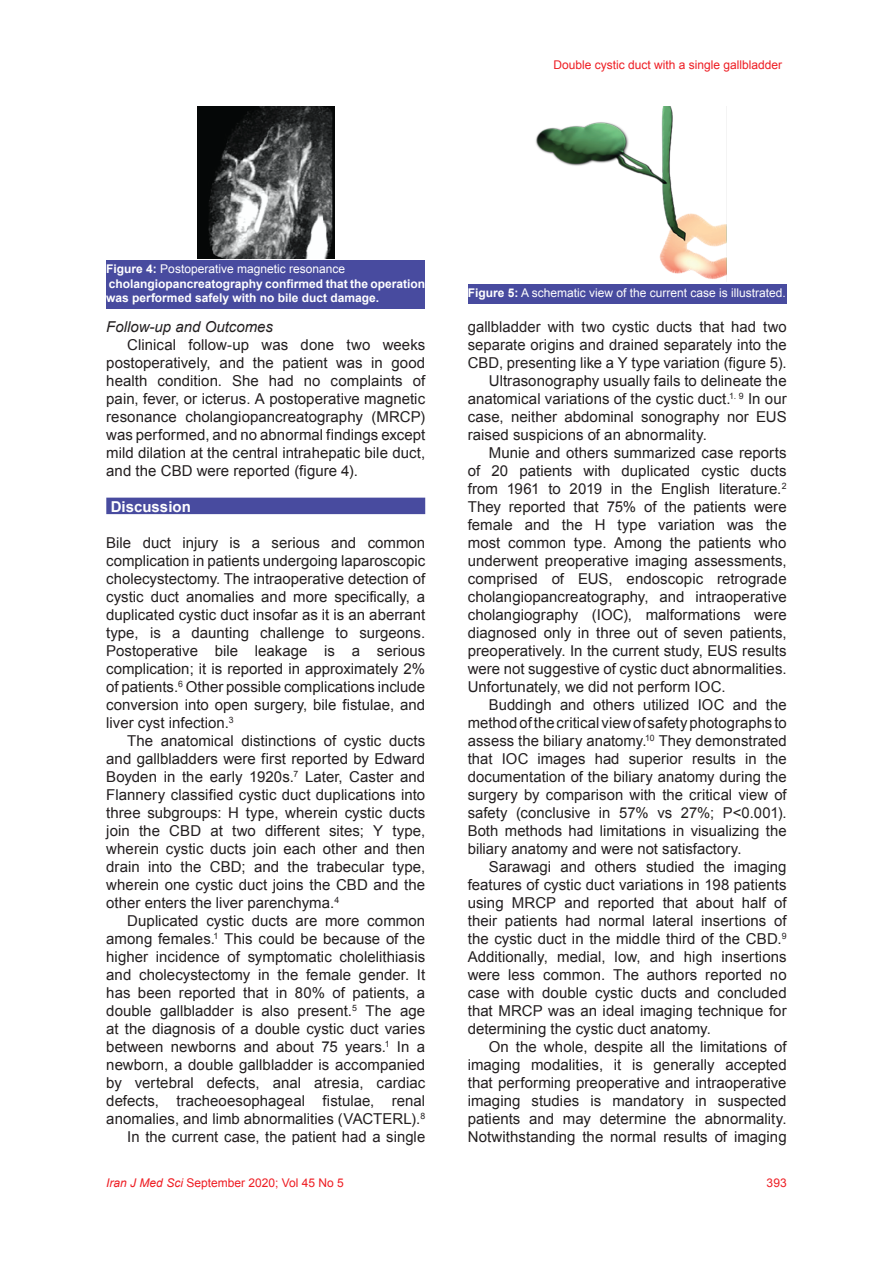
<style>
.page{position:relative;width:893px;height:1263px;background:#fff}
.page>*{position:absolute;margin:0;border:0;box-sizing:border-box;transform-origin:0 0}
.t1{font:15px/18px "Arial";letter-spacing:.005em;color:#231f20;text-align:justify}
.t2{font:italic 15px "Arial";color:#231f20}
.t3{font:700 15px "Arial";color:#fff}
.t4{font:700 12px/14.4px "Arial";color:#fff}
.t5{font:12px "Arial";color:#ee1d23}
.t6{font:12px "Arial";color:#fff}
.s1{font-weight:400}
.s2{font-weight:700}
.s3{font-style:italic}
</style>
<div class="page">
<div style="left:106px;top:498px;width:319px;height:16px;background:#484b9f"></div>
<img style="left:197px;top:106px;width:137px;height:152px">
<div style="left:106px;top:260px;width:319px;height:20px;background:#484b9f"></div>
<div style="left:106px;top:275px;width:319px;height:34px;background:#484b9f"></div>
<div style="left:468px;top:284px;width:319px;height:20px;background:#484b9f"></div>
<img style="left:535px;top:106px;width:191px;height:173px">
<p class="t5" style="left:553px;top:57px;width:230px">Double cystic duct with a single gallbladder</p>
<p class="t4" style="left:106px;top:262px;width:320px">Figure 4: <span class="s1">Postoperative magnetic resonance </span>cholangiopancreatography confirmed that the operation was performed safely with no bile duct damage.</p>
<p class="t2" style="left:106px;top:317px;width:168px">Follow-up and Outcomes</p>
<p class="t1" style="left:106px;top:335px;width:320px;text-indent:21px">Clinical follow-up was done two weeks postoperatively, and the patient was in good health condition. She had no complaints of pain, fever, or icterus. A postoperative magnetic resonance cholangiopancreatography (MRCP) was performed, and no abnormal findings except mild dilation at the central intrahepatic bile duct, and the CBD were reported (figure 4).</p>
<p class="t3" style="left:111px;top:496px;width:82px">Discussion</p>
<p class="t1" style="left:106px;top:533px;width:320px">Bile duct injury is a serious and common complication in patients undergoing laparoscopic cholecystectomy. The intraoperative detection of cystic duct anomalies and more specifically, a duplicated cystic duct insofar as it is an aberrant type, is a daunting challenge to surgeons.<br>Postoperative bile leakage is a serious complication; it is reported in approximately 2% of patients.<sup>6</sup> Other possible complications include conversion into open surgery, bile fistulae, and liver cyst infection.<sup>3</sup></p>
<p class="t1" style="left:106px;top:731px;width:320px;text-indent:21px">The anatomical distinctions of cystic ducts and gallbladders were first reported by Edward Boyden in the early 1920s.<sup>7</sup> Later, Caster and Flannery classified cystic duct duplications into three subgroups: H type, wherein cystic ducts join the CBD at two different sites; Y type, wherein cystic ducts join each other and then drain into the CBD; and the trabecular type, wherein one cystic duct joins the CBD and the other enters the liver parenchyma.<sup>4</sup></p>
<p class="t1" style="left:106px;top:911px;width:320px;text-align:right">Duplicated cystic ducts are more common among females.<sup>1</sup> This could be because of the higher incidence of symptomatic cholelithiasis and cholecystectomy in the female gender. It has been reported that in 80% of patients, a double gallbladder is also present.<sup>5</sup> The age at the diagnosis of a double cystic duct varies between newborns and about 75 years.<sup>1</sup> In a newborn, a double gallbladder is accompanied by vertebral defects, anal atresia, cardiac defects, tracheoesophageal fistulae, renal anomalies, and limb abnormalities (VACTERL).<sup>8<br></sup>In the current case, the patient had a single</p>
<p class="t6" style="left:468px;top:285px;width:320px"><span class="s2">Figure 5:</span> A schematic view of the current case is illustrated.</p>
<p class="t1" style="left:468px;top:317px;width:320px">gallbladder with two cystic ducts that had two</p>
<p class="t1" style="left:468px;top:335px;width:320px">separate origins and drained separately into the</p>
<p class="t1" style="left:468px;top:353px;width:320px">CBD, presenting like a Y type variation (figure 5).</p>
<p class="t1" style="left:489px;top:371px;width:299px">Ultrasonography usually fails to delineate the</p>
<p class="t1" style="left:468px;top:389px;width:320px">anatomical variations of the cystic duct.<sup>1.</sup> <sup>9</sup> In our</p>
<p class="t1" style="left:468px;top:407px;width:320px">case, neither abdominal sonography nor EUS</p>
<p class="t1" style="left:468px;top:425px;width:241px">raised suspicions of an abnormality.</p>
<p class="t1" style="left:489px;top:443px;width:299px">Munie and others summarized case reports</p>
<p class="t1" style="left:468px;top:461px;width:320px">of 20 patients with duplicated cystic ducts</p>
<p class="t1" style="left:468px;top:479px;width:320px">from 1961 to 2019 in the English literature.<sup>2</sup></p>
<p class="t1" style="left:468px;top:497px;width:320px">They reported that 75% of the patients were</p>
<p class="t1" style="left:468px;top:515px;width:320px">female and the H type variation was the</p>
<p class="t1" style="left:468px;top:533px;width:320px">most common type. Among the patients who</p>
<p class="t1" style="left:468px;top:551px;width:320px">underwent preoperative imaging assessments,</p>
<p class="t1" style="left:468px;top:569px;width:320px">comprised of EUS, endoscopic retrograde</p>
<p class="t1" style="left:468px;top:587px;width:320px">cholangiopancreatography, and intraoperative</p>
<p class="t1" style="left:468px;top:605px;width:320px">cholangiography (IOC), malformations were</p>
<p class="t1" style="left:468px;top:623px;width:320px">diagnosed only in three out of seven patients,</p>
<p class="t1" style="left:468px;top:641px;width:320px">preoperatively. In the current study, EUS results</p>
<p class="t1" style="left:468px;top:659px;width:320px">were not suggestive of cystic duct abnormalities.</p>
<p class="t1" style="left:468px;top:677px;width:259px">Unfortunately, we did not perform IOC.</p>
<p class="t1" style="left:489px;top:695px;width:299px">Buddingh and others utilized IOC and the</p>
<p class="t1" style="left:468px;top:713px;width:320px">method of the critical view of safety photographs to</p>
<p class="t1" style="left:468px;top:731px;width:320px">assess the biliary anatomy.<sup>10</sup> They demonstrated</p>
<p class="t1" style="left:468px;top:749px;width:320px">that IOC images had superior results in the</p>
<p class="t1" style="left:468px;top:767px;width:320px">documentation of the biliary anatomy during the</p>
<p class="t1" style="left:468px;top:785px;width:320px">surgery by comparison with the critical view of</p>
<p class="t1" style="left:468px;top:803px;width:320px">safety (conclusive in 57% vs 27%; P&lt;0.001).</p>
<p class="t1" style="left:468px;top:821px;width:320px">Both methods had limitations in visualizing the</p>
<p class="t1" style="left:468px;top:839px;width:275px">biliary anatomy and were not satisfactory.</p>
<p class="t1" style="left:489px;top:857px;width:299px">Sarawagi and others studied the imaging</p>
<p class="t1" style="left:468px;top:875px;width:320px">features of cystic duct variations in 198 patients</p>
<p class="t1" style="left:468px;top:893px;width:320px">using MRCP and reported that about half of</p>
<p class="t1" style="left:468px;top:911px;width:320px">their patients had normal lateral insertions of</p>
<p class="t1" style="left:468px;top:929px;width:320px">the cystic duct in the middle third of the CBD.<sup>9</sup></p>
<p class="t1" style="left:468px;top:947px;width:320px">Additionally, medial, low, and high insertions</p>
<p class="t1" style="left:468px;top:965px;width:320px">were less common. The authors reported no</p>
<p class="t1" style="left:468px;top:983px;width:320px">case with double cystic ducts and concluded</p>
<p class="t1" style="left:468px;top:1001px;width:320px">that MRCP was an ideal imaging technique for</p>
<p class="t1" style="left:468px;top:1019px;width:245px">determining the cystic duct anatomy.</p>
<p class="t1" style="left:489px;top:1037px;width:299px">On the whole, despite all the limitations of</p>
<p class="t1" style="left:468px;top:1055px;width:320px">imaging modalities, it is generally accepted</p>
<p class="t1" style="left:468px;top:1073px;width:320px">that performing preoperative and intraoperative</p>
<p class="t1" style="left:468px;top:1091px;width:320px">imaging studies is mandatory in suspected</p>
<p class="t1" style="left:468px;top:1109px;width:320px">patients and may determine the abnormality.</p>
<p class="t1" style="left:468px;top:1127px;width:320px">Notwithstanding the normal results of imaging</p>
<p class="t5" style="left:106px;top:1175px;width:239px"><span class="s3">Iran J Med Sci</span> September 2020; Vol 45 No 5</p>
<p class="t5" style="left:767px;top:1175px;width:22px">393</p>
</div>
